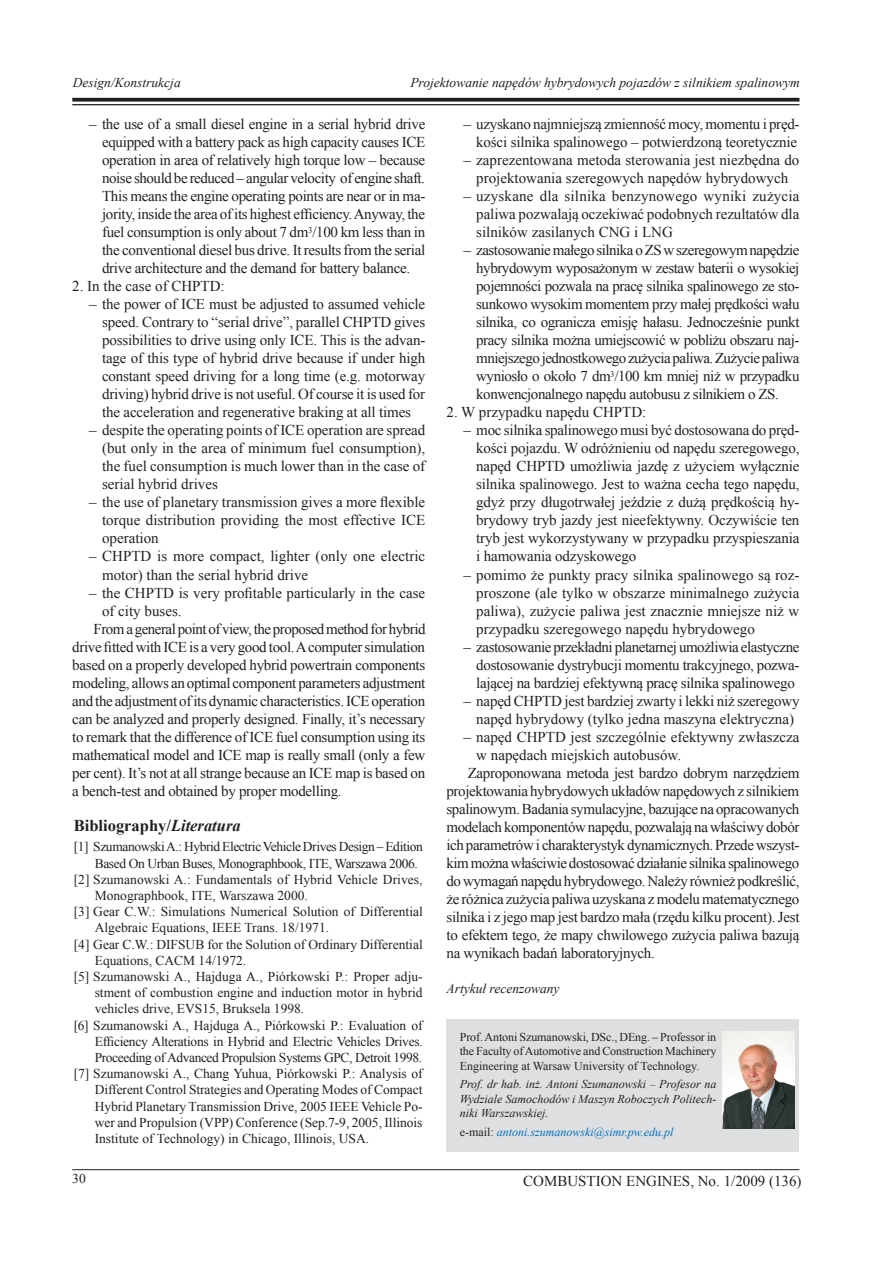
<style>
.page{position:relative;width:893px;height:1263px;background:#fff}
.page>*{position:absolute;margin:0;border:0;box-sizing:border-box;transform-origin:0 0}
.t1{font:700 16.5px "Times New Roman";color:#231f20}
.t2{font:15px/18px "Times New Roman";letter-spacing:-.02em;color:#231f20;text-align:justify}
.t3{font:15px/18px "Times New Roman";color:#231f20;text-align:center}
.t4{font:15px/18px "Times New Roman";letter-spacing:.005em;color:#231f20}
.t5{font:13.5px "Times New Roman";color:#231f20}
.t6{font:13.5px "Times New Roman";letter-spacing:-.03em;color:#231f20}
.t7{font:italic 13.5px "Times New Roman";color:#231f20}
.t8{font:13.5px "Times New Roman";letter-spacing:-.02em;color:#231f20}
.t9{font:12px/14.4px "Times New Roman";color:#231f20;text-align:justify}
.t10{font:italic 12px/14.4px "Times New Roman";color:#231f20;text-align:justify}
.t11{font:italic 12px "Times New Roman";color:#0072bc}
.s1{font-style:italic}
.s2{font-style:normal;color:#231f20}
</style>
<div class="page">
<svg style="left:72px;top:98px;width:727px;height:4px;background:#3a3738"></svg>
<hr style="left:72px;top:104px;width:727px;height:1px;background:#231f20">
<hr style="left:72px;top:1169px;width:727px;height:1px;background:#231f20">
<div style="left:446px;top:1019px;width:353px;height:133px;background:#dedfe1"></div>
<img style="left:723px;top:1032px;width:72px;height:96px">
<p class="t7" style="left:73px;top:73px;width:109px">Design/Konstrukcja</p>
<p class="t7" style="left:410px;top:73px;width:391px">Projektowanie napędów hybrydowych pojazdów z silnikiem spalinowym</p>
<p class="t2" style="left:102px;top:115px;width:325px;text-indent:-13px">– the use of a small diesel engine in a serial hybrid drive equipped with a battery pack as high capacity causes ICE operation in area of relatively high torque low – because noise should be reduced – angular velocity of engine shaft.<br>This means the engine operating points are near or in ma&shy;jority, inside the area of its highest efficiency. Anyway, the fuel consumption is only about 7 dm<sup>3</sup>/100 km less than in the conventional diesel bus drive. It results from the serial drive architecture and the demand for battery balance.</p>
<p class="t3" style="left:72px;top:277px;width:154px">2. In the case of CHPTD:</p>
<p class="t2" style="left:102px;top:295px;width:325px;text-indent:-13px">– the power of ICE must be adjusted to assumed vehicle speed. Contrary to “serial drive”, parallel CHPTD gives possibilities to drive using only ICE. This is the advan&shy;tage of this type of hybrid drive because if under high constant speed driving for a long time (e.g. motorway driving) hybrid drive is not useful. Of course it is used for the acceleration and regenerative braking at all times</p>
<p class="t2" style="left:102px;top:421px;width:325px;text-indent:-13px">– despite the operating points of ICE operation are spread (but only in the area of minimum fuel consumption), the fuel consumption is much lower than in the case of serial hybrid drives</p>
<p class="t2" style="left:102px;top:493px;width:325px;text-indent:-13px">– the use of planetary transmission gives a more flexible torque distribution providing the most effective ICE operation</p>
<p class="t4" style="left:102px;top:547px;width:325px;text-indent:-13px">– CHPTD is more compact, lighter (only one electric motor) than the serial hybrid drive</p>
<p class="t3" style="left:89px;top:583px;width:337px">– the CHPTD is very profitable particularly in the case</p>
<p class="t3" style="left:102px;top:601px;width:81px">of city buses.</p>
<p class="t2" style="left:94px;top:619px;width:333px">From a general point of view, the proposed method for hybrid</p>
<p class="t2" style="left:72px;top:637px;width:354px">drive fitted with ICE is a very good tool. A computer simulation</p>
<p class="t2" style="left:72px;top:655px;width:354px">based on a properly developed hybrid powertrain components</p>
<p class="t2" style="left:72px;top:673px;width:354px">modeling, allows an optimal component parameters adjustment</p>
<p class="t2" style="left:72px;top:691px;width:354px">and the adjustment of its dynamic characteristics. ICE operation</p>
<p class="t2" style="left:72px;top:709px;width:354px">can be analyzed and properly designed. Finally, it’s necessary</p>
<p class="t2" style="left:72px;top:727px;width:355px">to remark that the difference of ICE fuel consumption using its</p>
<p class="t2" style="left:72px;top:745px;width:354px">mathematical model and ICE map is really small (only a few</p>
<p class="t2" style="left:72px;top:763px;width:354px">per cent). It’s not at all strange because an ICE map is based on</p>
<p class="t2" style="left:72px;top:781px;width:271px">a bench-test and obtained by proper modelling.</p>
<p class="t1" style="left:74px;top:814px;width:168px">Bibliography/<span class="s1">Literatura</span></p>
<p class="t6" style="left:74px;top:838px;width:350px">[1] Szumanowski A.: Hybrid Electric Vehicle Drives Design – Edition</p>
<p class="t6" style="left:95px;top:854px;width:325px">Based On Urban Buses, Monographbook, ITE, Warszawa 2006.</p>
<p class="t5" style="left:74px;top:870px;width:350px">[2] Szumanowski A.: Fundamentals of Hybrid Vehicle Drives,</p>
<p class="t5" style="left:95px;top:886px;width:215px">Monographbook, ITE, Warszawa 2000.</p>
<p class="t5" style="left:74px;top:902px;width:351px">[3] Gear C.W.: Simulations Numerical Solution of Differential</p>
<p class="t5" style="left:95px;top:919px;width:236px">Algebraic Equations, IEEE Trans. 18/1971.</p>
<p class="t5" style="left:74px;top:935px;width:350px">[4] Gear C.W.: DIFSUB for the Solution of Ordinary Differential</p>
<p class="t5" style="left:95px;top:951px;width:153px">Equations, CACM 14/1972.</p>
<p class="t5" style="left:74px;top:967px;width:350px">[5] Szumanowski A., Hajduga A., Piórkowski P.: Proper adju-</p>
<p class="t5" style="left:95px;top:983px;width:329px">stment of combustion engine and induction motor in hybrid</p>
<p class="t5" style="left:95px;top:1000px;width:211px">vehicles drive, EVS15, Bruksela 1998.</p>
<p class="t5" style="left:74px;top:1016px;width:350px">[6] Szumanowski A., Hajduga A., Piórkowski P.: Evaluation of</p>
<p class="t8" style="left:95px;top:1032px;width:330px">Efficiency Alterations in Hybrid and Electric Vehicles Drives.</p>
<p class="t6" style="left:95px;top:1048px;width:329px">Proceeding of Advanced Propulsion Systems GPC, Detroit 1998.</p>
<p class="t5" style="left:74px;top:1064px;width:350px">[7] Szumanowski A., Chang Yuhua, Piórkowski P.: Analysis of</p>
<p class="t5" style="left:95px;top:1081px;width:329px">Different Control Strategies and Operating Modes of Compact</p>
<p class="t5" style="left:95px;top:1097px;width:329px">Hybrid Planetary Transmission Drive, 2005 IEEE Vehicle Po-</p>
<p class="t5" style="left:95px;top:1113px;width:329px">wer and Propulsion (VPP) Conference (Sep.7-9, 2005, Illinois</p>
<p class="t5" style="left:95px;top:1129px;width:276px">Institute of Technology) in Chicago, Illinois, USA.</p>
<p class="t2" style="left:463px;top:115px;width:338px;text-align:right">– uzyskano najmniejszą zmienność mocy, momentu i pręd&shy;kości silnika spalinowego – potwierdzoną teoretycznie</p>
<p class="t3" style="left:463px;top:151px;width:337px">– zaprezentowana metoda sterowania jest niezbędna do projektowania szeregowych napędów hybrydowych</p>
<p class="t2" style="left:476px;top:187px;width:325px;text-indent:-13px">– uzyskane dla silnika benzynowego wyniki zużycia paliwa pozwalają oczekiwać podobnych rezultatów dla silników zasilanych CNG i LNG</p>
<p class="t2" style="left:476px;top:241px;width:325px;text-indent:-13px">– zastosowanie małego silnika o ZS w szeregowym napędzie hybrydowym wyposażonym w zestaw baterii o wysokiej pojemności pozwala na pracę silnika spalinowego ze sto&shy;sunkowo wysokim momentem przy małej prędkości wału silnika, co ogranicza emisję hałasu. Jednocześnie punkt pracy silnika można umiejscowić w pobliżu obszaru naj&shy;mniejszego jednostkowego zużycia paliwa. Zużycie paliwa wyniosło o około 7 dm<sup>3</sup>/100 km mniej niż w przypadku konwencjonalnego napędu autobusu z silnikiem o ZS.</p>
<p class="t3" style="left:446px;top:403px;width:201px">2. W przypadku napędu CHPTD:</p>
<p class="t2" style="left:476px;top:421px;width:325px;text-indent:-13px">– moc silnika spalinowego musi być dostosowana do pręd&shy;kości pojazdu. W odróżnieniu od napędu szeregowego, napęd CHPTD umożliwia jazdę z użyciem wyłącznie silnika spalinowego. Jest to ważna cecha tego napędu, gdyż przy długotrwałej jeździe z dużą prędkością hy&shy;brydowy tryb jazdy jest nieefektywny. Oczywiście ten tryb jest wykorzystywany w przypadku przyspieszania i hamowania odzyskowego</p>
<p class="t2" style="left:476px;top:565px;width:325px;text-indent:-13px">– pomimo że punkty pracy silnika spalinowego są roz&shy;proszone (ale tylko w obszarze minimalnego zużycia paliwa), zużycie paliwa jest znacznie mniejsze niż w przypadku szeregowego napędu hybrydowego</p>
<p class="t2" style="left:476px;top:637px;width:325px;text-indent:-13px">– zastosowanie przekładni planetarnej umożliwia elastyczne dostosowanie dystrybucji momentu trakcyjnego, pozwa&shy;lającej na bardziej efektywną pracę silnika spalinowego</p>
<p class="t2" style="left:463px;top:691px;width:338px;text-align:center">– napęd CHPTD jest bardziej zwarty i lekki niż szeregowy napęd hybrydowy (tylko jedna maszyna elektryczna)</p>
<p class="t3" style="left:463px;top:727px;width:337px">– napęd CHPTD jest szczególnie efektywny zwłaszcza</p>
<p class="t3" style="left:476px;top:745px;width:206px">w napędach miejskich autobusów.</p>
<p class="t2" style="left:468px;top:763px;width:333px">Zaproponowana metoda jest bardzo dobrym narzędziem</p>
<p class="t2" style="left:446px;top:781px;width:354px">projektowania hybrydowych układów napędowych z silnikiem</p>
<p class="t2" style="left:446px;top:799px;width:354px">spalinowym. Badania symulacyjne, bazujące na opracowanych</p>
<p class="t2" style="left:446px;top:817px;width:354px">modelach komponentów napędu, pozwalają na właściwy dobór</p>
<p class="t2" style="left:446px;top:835px;width:354px">ich parametrów i charakterystyk dynamicznych. Przede wszyst-</p>
<p class="t2" style="left:446px;top:853px;width:354px">kim można właściwie dostosować działanie silnika spalinowego</p>
<p class="t2" style="left:446px;top:871px;width:354px">do wymagań napędu hybrydowego. Należy również podkreślić,</p>
<p class="t2" style="left:446px;top:889px;width:354px">że różnica zużycia paliwa uzyskana z modelu matematycznego</p>
<p class="t2" style="left:446px;top:907px;width:354px">silnika i z jego map jest bardzo mała (rzędu kilku procent). Jest</p>
<p class="t2" style="left:446px;top:925px;width:354px">to efektem tego, że mapy chwilowego zużycia paliwa bazują</p>
<p class="t2" style="left:446px;top:943px;width:210px">na wynikach badań laboratoryjnych.</p>
<p class="t7" style="left:446px;top:979px;width:115px">Artykuł recenzowany</p>
<p class="t9" style="left:460px;top:1029px;width:258px">Prof. Antoni Szumanowski, DSc., DEng. – Professor in the Faculty of Automotive and Construction Machinery Engineering at Warsaw University of Technology.</p>
<p class="t10" style="left:460px;top:1077px;width:258px">Prof. dr hab. inż. Antoni Szumanowski – Profesor na Wydziale Samochodów i Maszyn Roboczych Politech&shy;niki Warszawskiej.</p>
<p class="t11" style="left:460px;top:1123px;width:215px"><span class="s2">e-mail:</span> antoni.szumanowski@simr.pw.edu.pl</p>
<p class="t5" style="left:72px;top:1169px;width:15px">30</p>
<p class="t3" style="left:523px;top:1171px;width:280px">COMBUSTION ENGINES, No. 1/2009 (136)</p>
</div>
